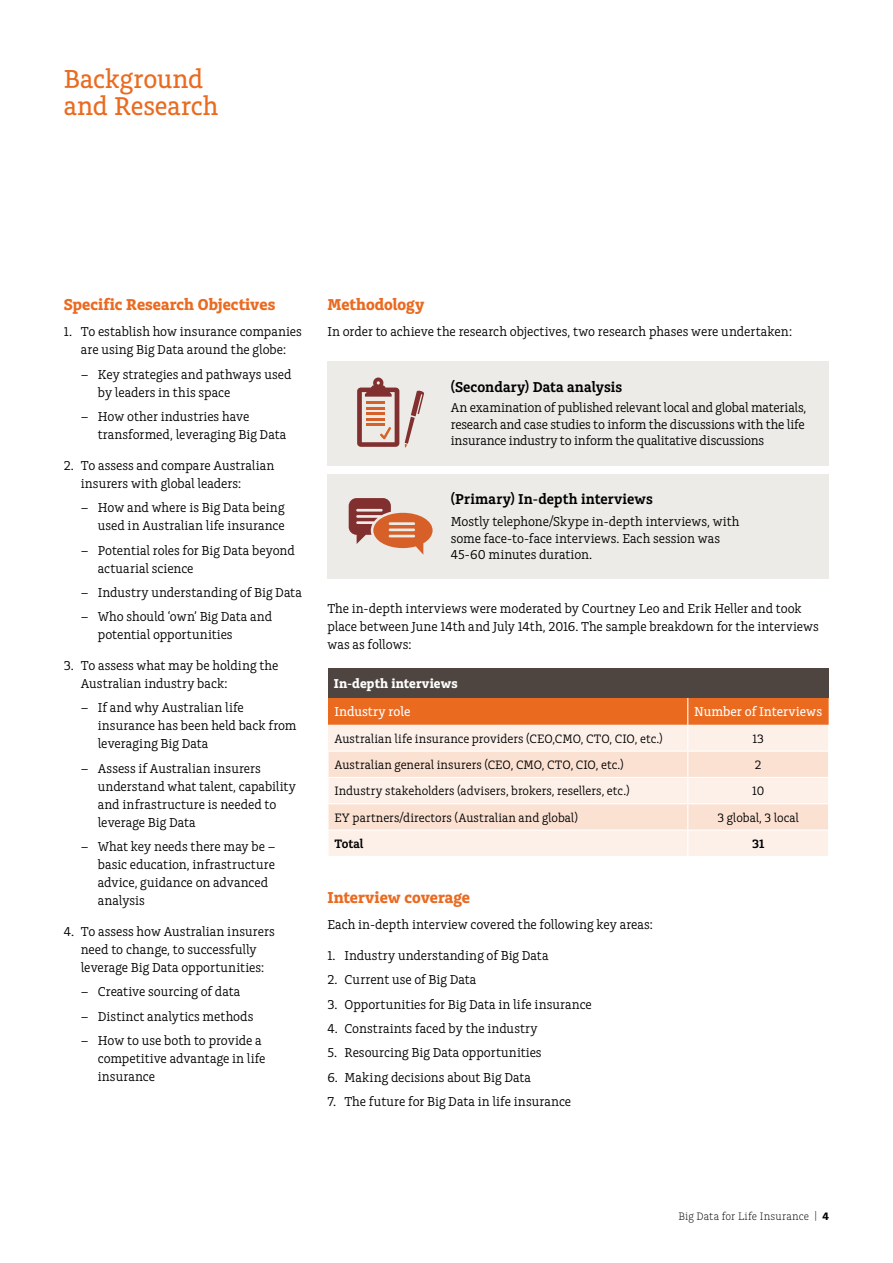
<style>
.page{position:relative;width:893px;height:1263px;background:#fff}
.page>*{position:absolute;margin:0;border:0;box-sizing:border-box;transform-origin:0 0}
.t1{font:500 27px/27px "Charlie Std";letter-spacing:-.005em;color:#ea6a20}
.t2{font:700 16.5px "Charlie Std";color:#ea6a20}
.t3{font:600 15px "Charlie Std";letter-spacing:.01em;color:#000}
.t4{font:13.5px/18px "Charlie Std";color:#000}
.t5{font:500 13.5px "Charlie Std";color:#fff}
.t6{font:700 13.5px "Charlie Std";letter-spacing:.01em;color:#fff}
.t7{font:12.75px "Charlie Std";letter-spacing:.005em;color:#000}
.t8{font:600 12.75px "Charlie Std";letter-spacing:-.005em;color:#000}
.t9{font:300 11.25px "Charlie Std";letter-spacing:.015em;color:#000}
.s1{font-weight:700}
</style>
<div class="page">
<div style="left:328px;top:668px;width:501px;height:30px;background:#4e4540"></div>
<svg style="left:328px;top:698px;width:501px;height:158px;background:#f9d4bf"></svg>
<hr style="left:327px;top:829px;width:361px;height:2px;background:#fff">
<hr style="left:688px;top:829px;width:141px;height:2px;background:#fff">
<div style="left:327px;top:361px;width:502px;height:105px;background:#ecebe7"></div>
<div style="left:327px;top:474px;width:502px;height:104px;background:#ecebe7"></div>
<svg style="left:349px;top:498px;width:84px;height:57px"></svg>
<svg style="left:405px;top:390px;width:19px;height:58px"></svg>
<svg style="left:357px;top:377px;width:42px;height:70px"></svg>
<hr style="left:366px;top:418px;width:18px;height:3px;background:#d66027">
<hr style="left:366px;top:423px;width:18px;height:3px;background:#d66027">
<h1 class="t1" style="left:64px;top:66px;width:156px">Background and Research</h1>
<p class="t2" style="left:64px;top:295px;width:213px">Specific Research Objectives</p>
<p class="t4" style="left:64px;top:323px;width:240px;text-align:center">1. To establish how insurance companies are using Big Data around the globe:</p>
<p class="t4" style="left:98px;top:365px;width:195px;text-indent:-17px">– Key strategies and pathways used by leaders in this space</p>
<p class="t4" style="left:98px;top:408px;width:190px;text-indent:-17px">– How other industries have transformed, leveraging Big Data</p>
<p class="t4" style="left:81px;top:456px;width:195px;text-indent:-17px">2. To assess and compare Australian insurers with global leaders:</p>
<p class="t4" style="left:81px;top:499px;width:205px;text-align:right">– How and where is Big Data being used in Australian life insurance</p>
<p class="t4" style="left:98px;top:541px;width:198px;text-indent:-17px">– Potential roles for Big Data beyond actuarial science</p>
<p class="t4" style="left:81px;top:583px;width:223px">– Industry understanding of Big Data</p>
<p class="t4" style="left:98px;top:608px;width:176px;text-indent:-17px">– Who should ‘own’ Big Data and potential opportunities</p>
<p class="t4" style="left:81px;top:657px;width:199px;text-indent:-17px">3. To assess what may be holding the<br>Australian industry back:</p>
<p class="t4" style="left:98px;top:699px;width:200px;text-indent:-17px">– If and why Australian life insurance has been held back from leveraging Big Data</p>
<p class="t4" style="left:98px;top:759px;width:200px;text-indent:-17px">– Assess if Australian insurers understand what talent, capability and infrastructure is needed to leverage Big Data</p>
<p class="t4" style="left:98px;top:838px;width:179px;text-indent:-17px">– What key needs there may be – basic education, infrastructure advice, guidance on advanced analysis</p>
<p class="t4" style="left:64px;top:922px;width:212px;text-align:center">4. To assess how Australian insurers need to change, to successfully leverage Big Data opportunities:</p>
<p class="t4" style="left:81px;top:983px;width:161px">– Creative sourcing of data</p>
<p class="t4" style="left:81px;top:1007px;width:174px">– Distinct analytics methods</p>
<p class="t4" style="left:98px;top:1032px;width:169px;text-indent:-17px">– How to use both to provide a competitive advantage in life insurance</p>
<p class="t2" style="left:327px;top:295px;width:99px">Methodology</p>
<p class="t4" style="left:327px;top:323px;width:467px">In order to achieve the research objectives, two research phases were undertaken:</p>
<p class="t3" style="left:451px;top:378px;width:173px">(Secondary) Data analysis</p>
<p class="t4" style="left:451px;top:400px;width:357px;line-height:16.5px;text-align:justify">An examination of published relevant local and global materials, research and case studies to inform the discussions with the life insurance industry to inform the qualitative discussions</p>
<p class="t3" style="left:451px;top:491px;width:204px">(Primary) In-depth interviews</p>
<p class="t4" style="left:451px;top:514px;width:290px;line-height:16.5px">Mostly telephone/Skype in-depth interviews, with some face-to-face interviews. Each session was<br>45-60 minutes duration.</p>
<p class="t4" style="left:327px;top:600px;width:493px">The in-depth interviews were moderated by Courtney Leo and Erik Heller and took place between June 14th and July 14th, 2016. The sample breakdown for the interviews was as follows:</p>
<p class="t6" style="left:334px;top:676px;width:125px">In-depth interviews</p>
<p class="t5" style="left:334px;top:704px;width:78px">Industry role</p>
<p class="t5" style="left:694px;top:704px;width:129px">Number of Interviews</p>
<p class="t7" style="left:334px;top:731px;width:330px">Australian life insurance providers (CEO,CMO, CTO, CIO, etc.)</p>
<p class="t7" style="left:752px;top:731px;width:13px">13</p>
<p class="t7" style="left:334px;top:757px;width:291px">Australian general insurers (CEO, CMO, CTO, CIO, etc.)</p>
<p class="t7" style="left:755px;top:757px;width:8px">2</p>
<p class="t7" style="left:334px;top:784px;width:297px">Industry stakeholders (advisers, brokers, resellers, etc.)</p>
<p class="t7" style="left:752px;top:784px;width:14px">10</p>
<p class="t7" style="left:334px;top:810px;width:245px">EY partners/directors (Australian and global)</p>
<p class="t7" style="left:717px;top:810px;width:83px">3 global, 3 local</p>
<p class="t8" style="left:334px;top:836px;width:31px">Total</p>
<p class="t8" style="left:752px;top:836px;width:14px">31</p>
<p class="t2" style="left:327px;top:888px;width:144px">Interview coverage</p>
<p class="t4" style="left:327px;top:916px;width:327px">Each in-depth interview covered the following key areas:</p>
<p class="t4" style="left:327px;top:946px;width:223px">1. Industry understanding of Big Data</p>
<p class="t4" style="left:327px;top:971px;width:150px">2. Current use of Big Data</p>
<p class="t4" style="left:327px;top:995px;width:266px">3. Opportunities for Big Data in life insurance</p>
<p class="t4" style="left:327px;top:1020px;width:212px">4. Constraints faced by the industry</p>
<p class="t4" style="left:327px;top:1044px;width:216px">5. Resourcing Big Data opportunities</p>
<p class="t4" style="left:327px;top:1068px;width:205px">6. Making decisions about Big Data</p>
<p class="t4" style="left:327px;top:1093px;width:245px">7. The future for Big Data in life insurance</p>
<p class="t9" style="left:678px;top:1210px;width:152px">Big Data for Life Insurance | <span class="s1">4</span></p>
</div>
